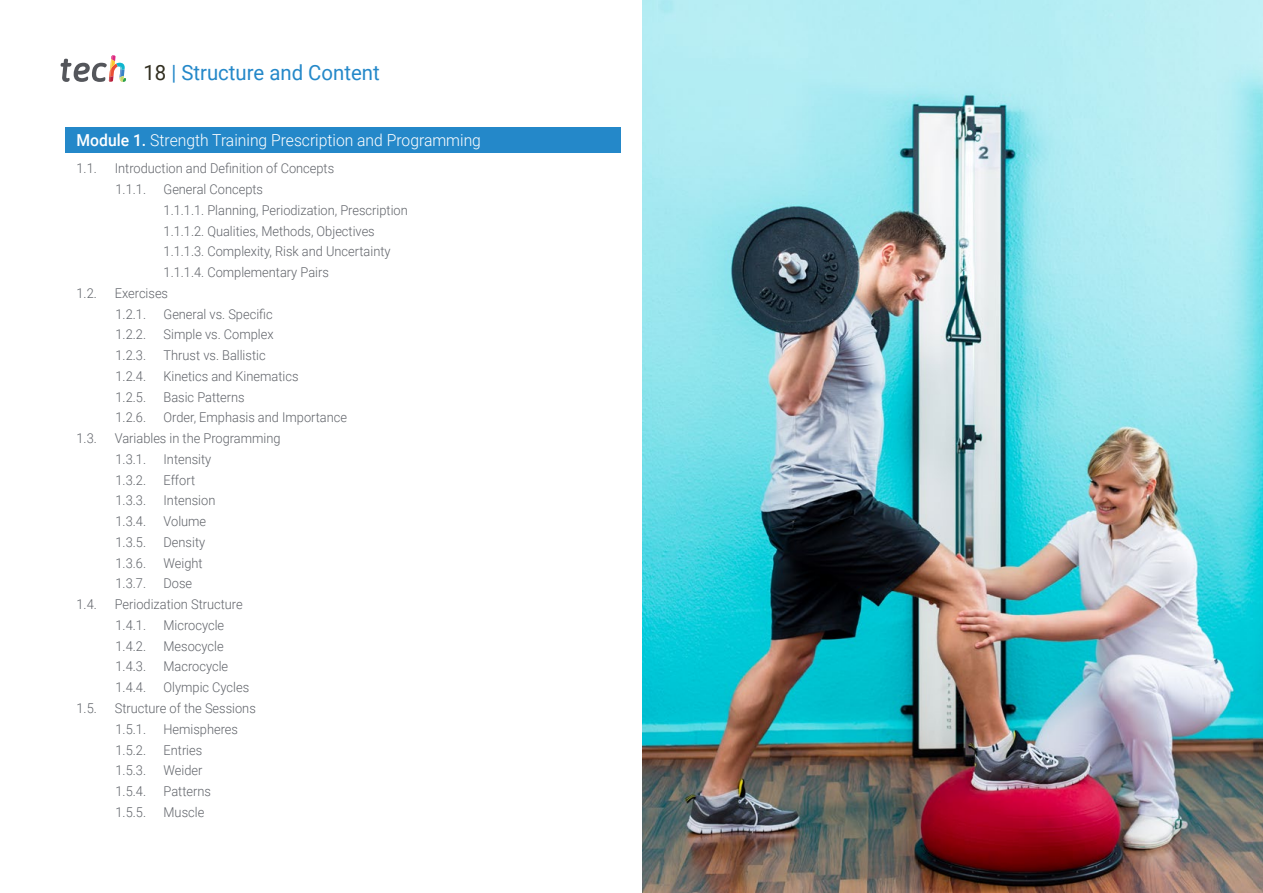
<style>
.page{position:relative;width:1263px;height:893px;background:#fff}
.page>*{position:absolute;margin:0;border:0;box-sizing:border-box;transform-origin:0 0}
.t1{font:21px "Roboto";color:#2488c9}
.t2{font:300 16.5px "Roboto";color:#fff;scale:.95 1}
.t3{font:300 13.5px/20.7px "Roboto";color:#61646a;scale:.95 1}
.s1{color:#312e20}
.s2{font-weight:500}
</style>
<div class="page">
<svg style="left:61px;top:55px;width:65px;height:27px"></svg>
<div style="left:65px;top:128px;width:556px;height:25px;background:#2488c9"></div>
<img style="left:642px;top:0;width:621px;height:893px">
<h1 class="t1" style="left:144px;top:57px;width:238px"><span class="s1">18</span> | Structure and Content</h1>
<p class="t2" style="left:77px;top:129px;width:427px"><span class="s2">Module 1.</span> Strength Training Prescription and Programming</p>
<p class="t3" style="left:77px;top:158px;width:23px">1.1.</p>
<p class="t3" style="left:115px;top:158px;width:232px">Introduction and Definition of Concepts<br>1.1.1.</p>
<p class="t3" style="left:164px;top:179px;width:259px">General Concepts<br>1.1.1.1. Planning, Periodization, Prescription 1.1.1.2. Qualities, Methods, Objectives 1.1.1.3. Complexity, Risk and Uncertainty 1.1.1.4. Complementary Pairs</p>
<p class="t3" style="left:77px;top:282px;width:23px">1.2.</p>
<p class="t3" style="left:115px;top:282px;width:58px">Exercises<br>1.2.1.</p>
<p class="t3" style="left:164px;top:303px;width:116px">General vs. Specific</p>
<p class="t3" style="left:116px;top:324px;width:34px">1.2.2.</p>
<p class="t3" style="left:164px;top:324px;width:117px">Simple vs. Complex</p>
<p class="t3" style="left:116px;top:345px;width:34px">1.2.3.</p>
<p class="t3" style="left:164px;top:345px;width:109px">Thrust vs. Ballistic</p>
<p class="t3" style="left:116px;top:365px;width:34px">1.2.4.</p>
<p class="t3" style="left:164px;top:365px;width:144px">Kinetics and Kinematics</p>
<p class="t3" style="left:116px;top:386px;width:34px">1.2.5.</p>
<p class="t3" style="left:164px;top:386px;width:87px">Basic Patterns</p>
<p class="t3" style="left:116px;top:407px;width:34px">1.2.6.</p>
<p class="t3" style="left:164px;top:407px;width:195px">Order, Emphasis and Importance</p>
<p class="t3" style="left:77px;top:428px;width:23px">1.3.</p>
<p class="t3" style="left:115px;top:428px;width:176px">Variables in the Programming<br>1.3.1.</p>
<p class="t3" style="left:164px;top:448px;width:52px">Intensity</p>
<p class="t3" style="left:116px;top:469px;width:34px">1.3.2.</p>
<p class="t3" style="left:164px;top:469px;width:35px">Effort</p>
<p class="t3" style="left:116px;top:490px;width:34px">1.3.3.</p>
<p class="t3" style="left:164px;top:490px;width:56px">Intension</p>
<p class="t3" style="left:116px;top:511px;width:34px">1.3.4.</p>
<p class="t3" style="left:164px;top:511px;width:46px">Volume</p>
<p class="t3" style="left:116px;top:531px;width:34px">1.3.5.</p>
<p class="t3" style="left:164px;top:531px;width:45px">Density</p>
<p class="t3" style="left:116px;top:552px;width:34px">1.3.6.</p>
<p class="t3" style="left:164px;top:552px;width:43px">Weight</p>
<p class="t3" style="left:116px;top:573px;width:34px">1.3.7.</p>
<p class="t3" style="left:164px;top:573px;width:32px">Dose</p>
<p class="t3" style="left:77px;top:594px;width:23px">1.4.</p>
<p class="t3" style="left:115px;top:594px;width:136px">Periodization Structure<br>1.4.1.</p>
<p class="t3" style="left:164px;top:614px;width:65px">Microcycle</p>
<p class="t3" style="left:116px;top:635px;width:34px">1.4.2.</p>
<p class="t3" style="left:164px;top:635px;width:65px">Mesocycle</p>
<p class="t3" style="left:116px;top:656px;width:34px">1.4.3.</p>
<p class="t3" style="left:164px;top:656px;width:70px">Macrocycle</p>
<p class="t3" style="left:116px;top:677px;width:34px">1.4.4.</p>
<p class="t3" style="left:164px;top:677px;width:92px">Olympic Cycles</p>
<p class="t3" style="left:77px;top:697px;width:23px">1.5.</p>
<p class="t3" style="left:115px;top:697px;width:150px">Structure of the Sessions<br>1.5.1.</p>
<p class="t3" style="left:164px;top:718px;width:80px">Hemispheres</p>
<p class="t3" style="left:116px;top:739px;width:34px">1.5.2.</p>
<p class="t3" style="left:164px;top:739px;width:42px">Entries</p>
<p class="t3" style="left:116px;top:760px;width:34px">1.5.3.</p>
<p class="t3" style="left:164px;top:760px;width:42px">Weider</p>
<p class="t3" style="left:116px;top:780px;width:34px">1.5.4.</p>
<p class="t3" style="left:164px;top:780px;width:51px">Patterns</p>
<p class="t3" style="left:116px;top:801px;width:34px">1.5.5.</p>
<p class="t3" style="left:164px;top:801px;width:44px">Muscle</p>
</div>
